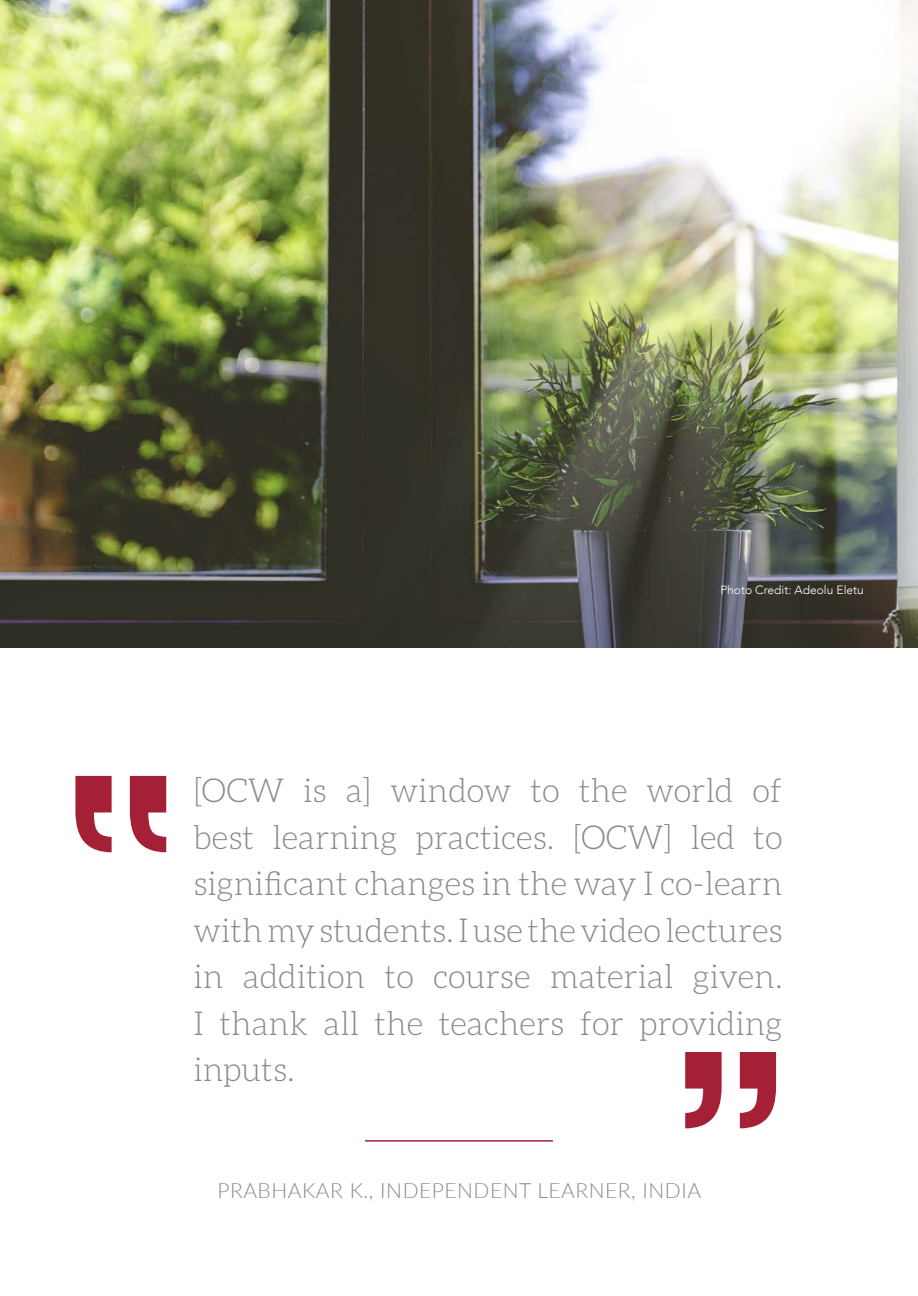
<style>
.page{position:relative;width:918px;height:1296px;background:#fff}
.page>*{position:absolute;margin:0;border:0;box-sizing:border-box;transform-origin:0 0}
.t1{font:300 33px/46.5px "Aleo";color:#878b8d;text-align:justify}
.t2{font:300 21px "Lato";letter-spacing:.025em;color:#878b8d}
.t3{font:300 12px "Avenir";color:#fff}
</style>
<div class="page">
<hr style="left:365px;top:1140px;width:188px;height:2px;background:#a42036">
<img style="left:0;top:0;width:918px;height:648px">
<svg style="left:75px;top:776px;width:37px;height:76px"></svg>
<svg style="left:130px;top:776px;width:36px;height:76px"></svg>
<svg style="left:740px;top:1052px;width:36px;height:76px"></svg>
<svg style="left:685px;top:1052px;width:37px;height:76px"></svg>
<p class="t3" style="left:720px;top:583px;width:145px">Photo Credit: Adeolu Eletu</p>
<p class="t1" style="left:193px;top:768px;width:591px">[OCW is a] window to the world of best learning practices. [OCW] led to signifcant changes in the way I co-learn with my students. I use the video lectures in addition to course material given.<br>I thank all the teachers for providing inputs.</p>
<p class="t2" style="left:217px;top:1176px;width:485px">PRABHAKAR K., INDEPENDENT LEARNER, INDIA</p>
</div>
